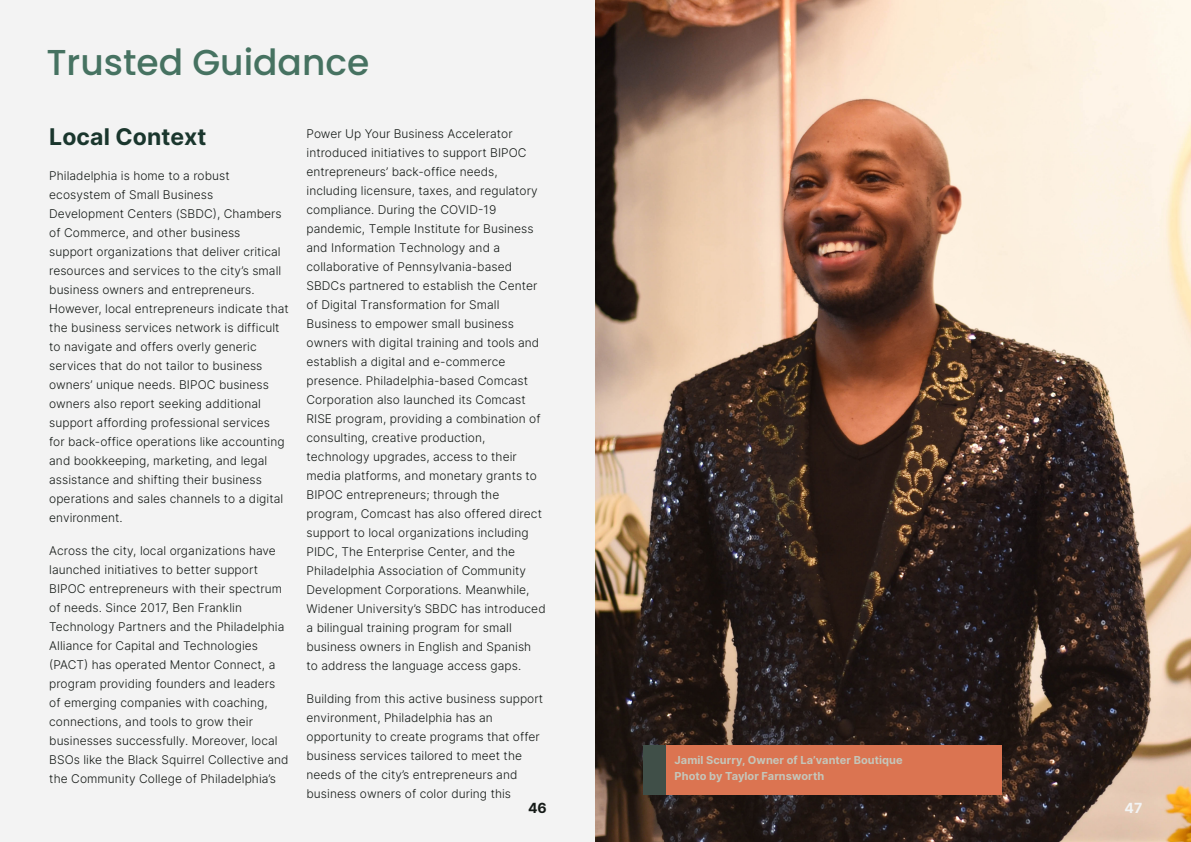
<style>
.page{position:relative;width:1191px;height:842px;background:#fff}
.page>*{position:absolute;margin:0;border:0;box-sizing:border-box;transform-origin:0 0}
.t1{font:500 36px "Poppins";color:#467261}
.t2{font:700 23px "Inter";letter-spacing:.005em;color:#1a362d}
.t3{font:700 14px "Inter";color:#151a17}
.t4{font:700 14px "Inter";color:#f3f4f4}
.t5{font:300 12px/19px "Inter";letter-spacing:.005em;color:#151a17}
.t6{font:700 11px/16px "Inter";letter-spacing:.005em;color:#c5c6ba}
</style>
<div class="page">
<div style="left:0;top:0;width:595px;height:842px;background:#f3f3f3"></div>
<img style="left:595px;top:0;width:596px;height:842px">
<div style="left:662px;top:745px;width:340px;height:49px;background:#db7451"></div>
<div style="left:643px;top:745px;width:22px;height:49px;background:#404f48"></div>
<h1 class="t1" style="left:46px;top:42px;width:324px">Trusted Guidance</h1>
<h2 class="t2" style="left:49px;top:120px;width:159px">Local Context</h2>
<p class="t5" style="left:49px;top:166px;width:241px">Philadelphia is home to a robust ecosystem of Small Business Development Centers (SBDC), Chambers of Commerce, and other business<br>support organizations that deliver critical resources and services to the city’s small business owners and entrepreneurs.<br>However, local entrepreneurs indicate that the business services network is difficult to navigate and offers overly generic services that do not tailor to business owners’ unique needs. BIPOC business owners also report seeking additional support affording professional services<br>for back-office operations like accounting and bookkeeping, marketing, and legal assistance and shifting their business operations and sales channels to a digital environment.</p>
<p class="t5" style="left:49px;top:541px;width:241px">Across the city, local organizations have launched initiatives to better support BIPOC entrepreneurs with their spectrum of needs. Since 2017, Ben Franklin Technology Partners and the Philadelphia Alliance for Capital and Technologies (PACT) has operated Mentor Connect, a program providing founders and leaders of emerging companies with coaching, connections, and tools to grow their businesses successfully. Moreover, local BSOs like the Black Squirrel Collective and the Community College of Philadelphia’s</p>
<p class="t5" style="left:306px;top:124px;width:241px">Power Up Your Business Accelerator introduced initiatives to support BIPOC entrepreneurs’ back-office needs, including licensure, taxes, and regulatory compliance. During the COVID-19 pandemic, Temple Institute for Business and Information Technology and a collaborative of Pennsylvania-based SBDCs partnered to establish the Center of Digital Transformation for Small Business to empower small business owners with digital training and tools and establish a digital and e-commerce presence. Philadelphia-based Comcast Corporation also launched its Comcast RISE program, providing a combination of consulting, creative production, technology upgrades, access to their media platforms, and monetary grants to BIPOC entrepreneurs; through the program, Comcast has also offered direct support to local organizations including PIDC, The Enterprise Center, and the Philadelphia Association of Community Development Corporations. Meanwhile, Widener University’s SBDC has introduced a bilingual training program for small business owners in English and Spanish to address the language access gaps.</p>
<p class="t5" style="left:306px;top:689px;width:238px">Building from this active business support environment, Philadelphia has an opportunity to create programs that offer business services tailored to meet the needs of the city’s entrepreneurs and business owners of color during this</p>
<p class="t6" style="left:674px;top:752px;width:229px">Jamil Scurry, Owner of La’vanter Boutique<br>Photo by Taylor Farnsworth</p>
<p class="t3" style="left:528px;top:797px;width:20px">46</p>
<p class="t4" style="left:1124px;top:797px;width:19px">47</p>
</div>
